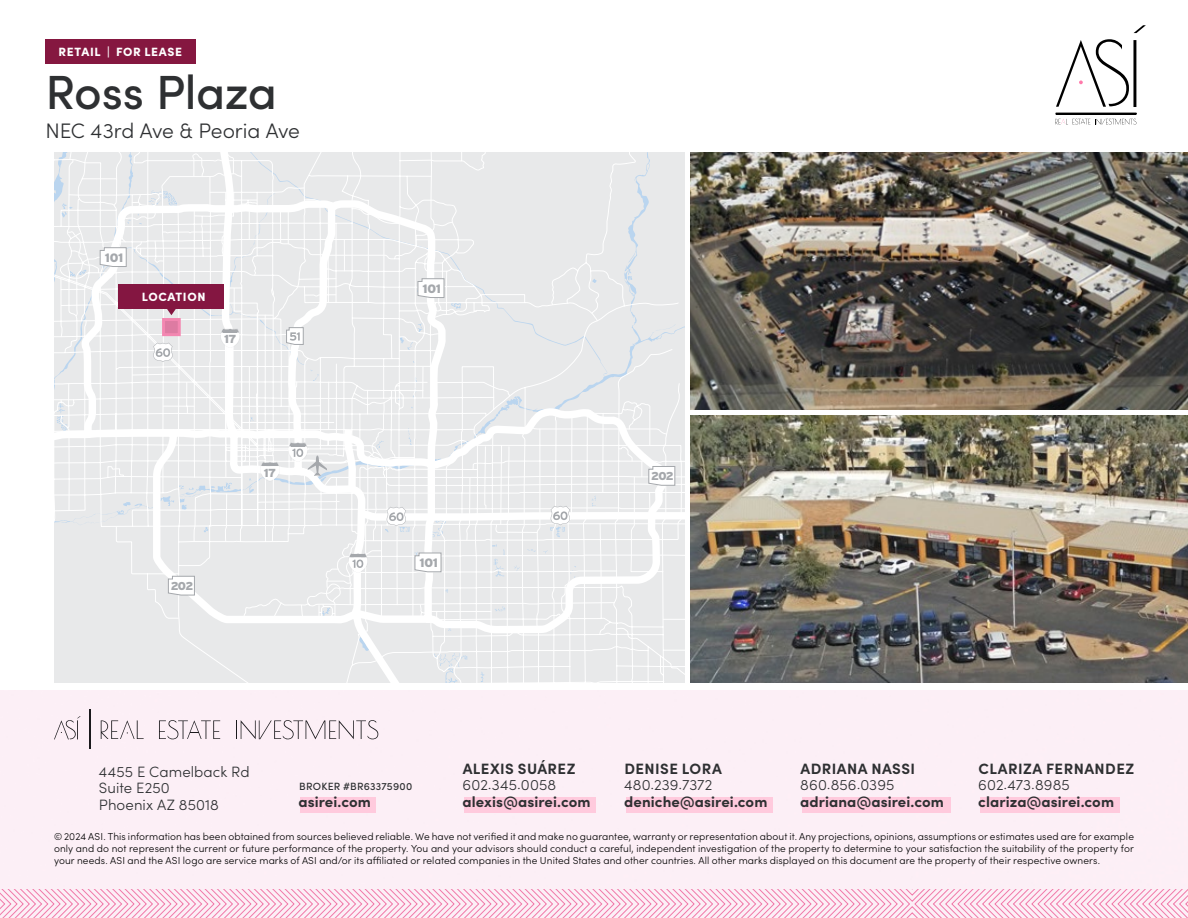
<style>
.page{position:relative;width:1188px;height:918px;background:#fff}
.page>*{position:absolute;margin:0;border:0;box-sizing:border-box;transform-origin:0 0}
.t1{font:500 48px "Sofia Pro";letter-spacing:-.01em;color:#2e3032}
.t2{font:300 21px "Sofia Pro";letter-spacing:-.01em;color:#2e3032}
.t3{font:300 15px/16.5px "Sofia Pro";letter-spacing:.01em;color:#2e3032}
.t4{font:700 15px "Sofia Pro";letter-spacing:.005em;color:#2e3032}
.t5{font:700 15px "Sofia Pro";letter-spacing:.03em;color:#2e3032}
.t6{font:900 12.15px "Interstate";letter-spacing:-.025em;color:#a5a8ac}
.t7{font:900 12px "Sofia Pro";letter-spacing:.055em;color:#fff}
.t8{font:900 11.7px "Interstate";color:#a5a8ac}
.t9{font:900 11.4px "Interstate";letter-spacing:-.07em;color:#a5a8ac}
.t10{font:500 10.5px "Sofia Pro";letter-spacing:.02em;color:#2e3032}
.t11{font:300 10.2px/12px "Sofia Pro";letter-spacing:.01em;color:#000;text-align:justify}
</style>
<div class="page">
<svg style="left:1056px;top:25px;width:90px;height:82px"></svg>
<hr style="left:1056px;top:113px;width:80px;height:2px;background:#000">
<svg style="left:1056px;top:119px;width:80px;height:6px"></svg>
<svg style="left:54px;top:528px;width:616px;height:155px"></svg>
<svg style="left:208px;top:152px;width:476px;height:376px"></svg>
<svg style="left:414px;top:552px;width:27px;height:20px"></svg>
<svg style="left:649px;top:466px;width:26px;height:19px"></svg>
<svg style="left:220px;top:328px;width:20px;height:20px"></svg>
<svg style="left:260px;top:462px;width:20px;height:19px"></svg>
<svg style="left:340px;top:421px;width:30px;height:262px"></svg>
<svg style="left:385px;top:507px;width:25px;height:26px"></svg>
<svg style="left:550px;top:506px;width:20px;height:32px"></svg>
<svg style="left:417px;top:279px;width:27px;height:19px"></svg>
<svg style="left:286px;top:327px;width:18px;height:18px"></svg>
<svg style="left:288px;top:442px;width:39px;height:40px"></svg>
<img style="left:691px;top:416px;width:497px;height:267px">
<div style="left:45px;top:39px;width:150px;height:25px;background:#851740"></div>
<img style="left:691px;top:152px;width:497px;height:257px">
<div style="left:119px;top:285px;width:105px;height:24px;background:#841641"></div>
<svg style="left:54px;top:152px;width:154px;height:443px"></svg>
<hr style="left:89px;top:709px;width:2px;height:40px;background:#1b1a1d">
<svg style="left:101px;top:720px;width:43px;height:19px"></svg>
<svg style="left:236px;top:720px;width:142px;height:19px"></svg>
<svg style="left:159px;top:720px;width:61px;height:19px"></svg>
<svg style="left:54px;top:716px;width:27px;height:24px"></svg>
<div style="left:300px;top:797px;width:76px;height:15px;background:#ffcadd"></div>
<svg style="left:0;top:890px;width:1188px;height:28px"></svg>
<div style="left:465px;top:797px;width:131px;height:15px;background:#ffcadd"></div>
<div style="left:626px;top:797px;width:147px;height:15px;background:#ffcadd"></div>
<div style="left:980px;top:797px;width:140px;height:15px;background:#ffcadd"></div>
<div style="left:802px;top:797px;width:149px;height:15px;background:#ffcadd"></div>
<p class="t7" style="left:59px;top:42px;width:125px">RETAIL | FOR LEASE</p>
<h1 class="t1" style="left:45px;top:57px;width:233px">Ross Plaza</h1>
<h2 class="t2" style="left:45px;top:115px;width:256px">NEC 43rd Ave &amp; Peoria Ave</h2>
<p class="t6" style="left:105px;top:250px;width:20px">101</p>
<p class="t7" style="left:142px;top:287px;width:65px">LOCATION</p>
<p class="t8" style="left:224px;top:332px;width:14px">17</p>
<p class="t9" style="left:171px;top:580px;width:24px">202</p>
<p class="t8" style="left:264px;top:466px;width:14px">17</p>
<p class="t6" style="left:423px;top:282px;width:20px">101</p>
<p class="t6" style="left:420px;top:556px;width:20px">101</p>
<p class="t9" style="left:651px;top:470px;width:24px">202</p>
<h3 class="t5" style="left:463px;top:757px;width:114px">ALEXIS SUÁREZ</h3>
<h3 class="t3" style="left:463px;top:776px;width:95px">602.345.0058</h3>
<h3 class="t4" style="left:463px;top:790px;width:130px">alexis@asirei.com</h3>
<p class="t11" style="left:54px;top:830px;width:1082px">© 2024 ASI. This information has been obtained from sources believed reliable. We have not verified it and make no guarantee, warranty or representation about it. Any projections, opinions, assumptions or estimates used are for example only and do not represent the current or future performance of the property. You and your advisors should conduct a careful, independent investigation of the property to determine to your satisfaction the suitability of the property for your needs. ASI and the ASI logo are service marks of ASI and/or its affiliated or related companies in the United States and other countries. All other marks displayed on this document are the property of their respective owners.</p>
<h3 class="t5" style="left:624px;top:757px;width:99px">DENISE LORA</h3>
<h3 class="t3" style="left:624px;top:776px;width:90px">480.239.7372</h3>
<h3 class="t4" style="left:624px;top:790px;width:145px">deniche@asirei.com</h3>
<h3 class="t5" style="left:800px;top:757px;width:116px">ADRIANA NASSI</h3>
<h3 class="t3" style="left:800px;top:776px;width:96px">860.856.0395</h3>
<h3 class="t4" style="left:800px;top:790px;width:145px">adriana@asirei.com</h3>
<h3 class="t5" style="left:978px;top:757px;width:157px">CLARIZA FERNANDEZ</h3>
<h3 class="t3" style="left:978px;top:776px;width:93px">602.473.8985</h3>
<h3 class="t4" style="left:978px;top:790px;width:137px">clariza@asirei.com</h3>
<h3 class="t3" style="left:99px;top:762px;width:152px">4455 E Camelback Rd<br>Suite E250<br>Phoenix AZ 85018</h3>
<p class="t10" style="left:299px;top:779px;width:115px">BROKER #BR63375900</p>
<h3 class="t4" style="left:298px;top:790px;width:74px">asirei.com</h3>
</div>
